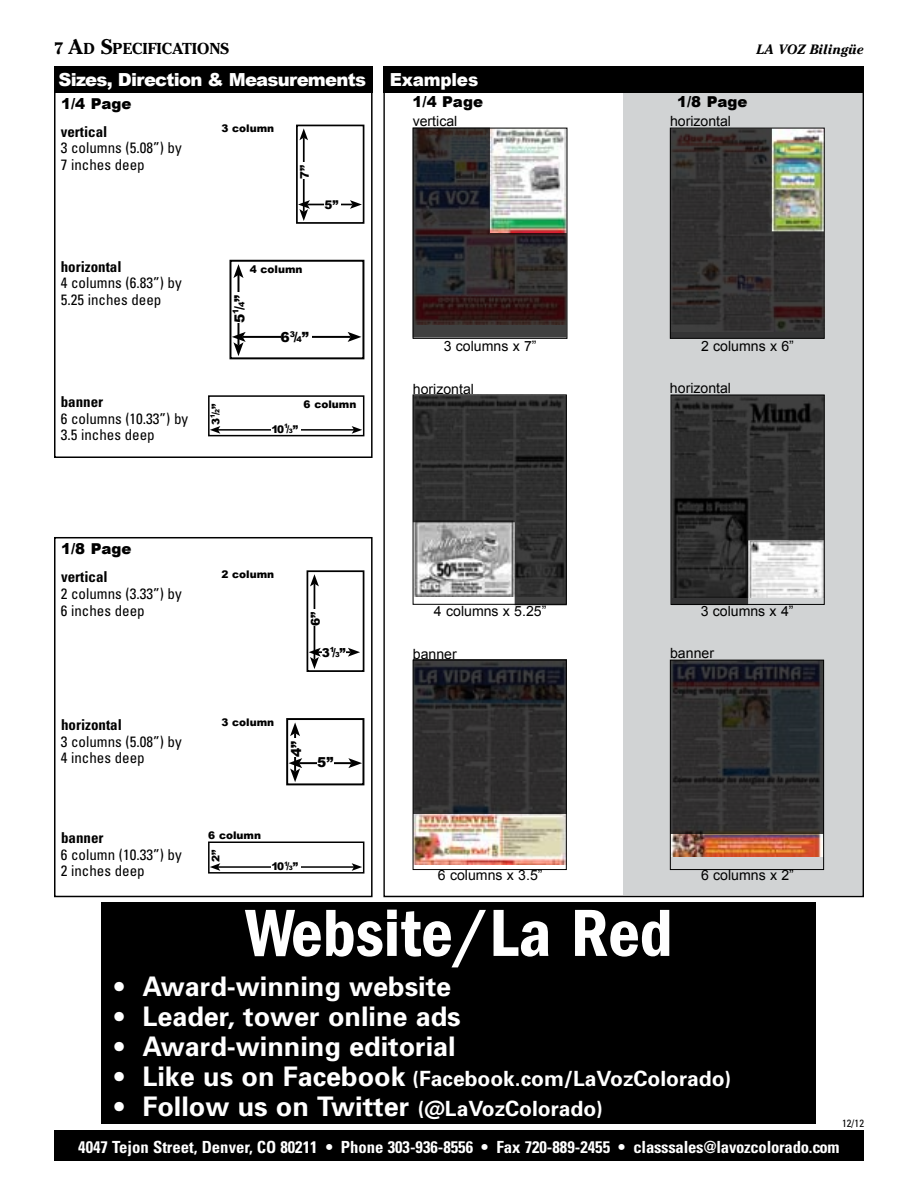
<style>
.page{position:relative;width:918px;height:1188px;background:#fff}
.page>*{position:absolute;margin:0;border:0;box-sizing:border-box;transform-origin:0 0}
.t1{font:600 condensed 69px "Franklin Gothic";color:#fff}
.t2{font:700 27px "Univers";color:#fff}
.t3{font:700 21px "Univers";color:#fff}
.t4{font:900 18px "Arial";letter-spacing:-.04em;color:#fff}
.t5{font:900 18px "Arial";letter-spacing:-.01em;color:#fff;scale:.93 1}
.t6{font:700 condensed 16.65px "Univers";color:#fff}
.t7{font:700 15.75px "Cheltenham";color:#000}
.t8{font:condensed 15px/16.5px "Univers";color:#000}
.t9{font:700 condensed 15px "Univers";color:#000}
.t10{font:900 15px "Arial";color:#000}
.t11{font:14.1px "Arial";color:#000}
.t12{font:900 13.8px "Arial";color:#000}
.t13{font:900 13.65px "Arial";color:#000}
.t14{font:italic 700 13.5px "Cheltenham";color:#000}
.t15{font:900 12.15px "Arial";color:#000}
.t16{font:900 11.85px "Arial";color:#000}
.t17{font:900 10.5px "Arial";color:#000}
.t18{font:condensed 10.5px "Univers";color:#000}
.s1{font-size:16.5px}
.s2{font-size:21px}
.s3{font-size:7.95px}
.s4{font-size:6px}
.s5{font-size:6.9px}
.s6{font-family:"Cheltenham";font-weight:400;font-stretch:condensed}
.s7{font-family:"Cheltenham";font-weight:400;font-stretch:condensed;font-size:27px}
.s8{font-size:27px}
</style>
<div class="page">
<div style="left:624px;top:66px;width:240px;height:829px;background:#d1d3d4"></div>
<div style="left:383px;top:66px;width:481px;height:27px;background:#000"></div>
<div style="left:54px;top:537px;width:319px;height:360px;border:2px solid #000"></div>
<div style="left:307px;top:570px;width:57px;height:102px;border:2px solid #000"></div>
<hr style="left:318px;top:651px;width:33px;height:2px;background:#000">
<svg style="left:348px;top:648px;width:12px;height:9px"></svg>
<div style="left:322px;top:648px;width:24px;height:10px;background:#fff"></div>
<hr style="left:314px;top:584px;width:1px;height:76px;background:#000">
<svg style="left:310px;top:574px;width:9px;height:12px"></svg>
<svg style="left:309px;top:648px;width:12px;height:21px"></svg>
<div style="left:311px;top:609px;width:10px;height:17px;background:#fff"></div>
<div style="left:286px;top:718px;width:78px;height:67px;border:2px solid #000"></div>
<hr style="left:299px;top:762px;width:52px;height:2px;background:#000">
<svg style="left:348px;top:758px;width:14px;height:10px"></svg>
<div style="left:317px;top:757px;width:17px;height:11px;background:#fff"></div>
<hr style="left:294px;top:733px;width:2px;height:39px;background:#000">
<svg style="left:290px;top:722px;width:10px;height:14px"></svg>
<svg style="left:288px;top:758px;width:14px;height:24px"></svg>
<div style="left:291px;top:738px;width:11px;height:19px;background:#fff"></div>
<div style="left:208px;top:842px;width:156px;height:32px;border:2px solid #000"></div>
<hr style="left:218px;top:866px;width:136px;height:2px;background:#000">
<svg style="left:210px;top:863px;width:10px;height:8px"></svg>
<svg style="left:352px;top:863px;width:10px;height:8px"></svg>
<div style="left:272px;top:863px;width:29px;height:8px;background:#fff"></div>
<div style="left:54px;top:67px;width:319px;height:391px;border:2px solid #000"></div>
<div style="left:229px;top:260px;width:135px;height:99px;border:2px solid #000"></div>
<hr style="left:243px;top:336px;width:108px;height:2px;background:#000">
<svg style="left:348px;top:332px;width:13px;height:10px"></svg>
<div style="left:281px;top:333px;width:31px;height:11px;background:#fff"></div>
<hr style="left:238px;top:275px;width:1px;height:70px;background:#000">
<svg style="left:233px;top:264px;width:11px;height:14px"></svg>
<svg style="left:232px;top:332px;width:14px;height:24px"></svg>
<div style="left:235px;top:292px;width:11px;height:31px;background:#fff"></div>
<div style="left:208px;top:395px;width:156px;height:41px;border:2px solid #000"></div>
<hr style="left:218px;top:429px;width:136px;height:2px;background:#000">
<svg style="left:210px;top:426px;width:10px;height:8px"></svg>
<svg style="left:352px;top:426px;width:10px;height:8px"></svg>
<div style="left:272px;top:425px;width:29px;height:9px;background:#fff"></div>
<div style="left:296px;top:125px;width:68px;height:99px;border:2px solid #000"></div>
<hr style="left:307px;top:204px;width:46px;height:1px;background:#000">
<svg style="left:350px;top:200px;width:12px;height:9px"></svg>
<div style="left:325px;top:201px;width:16px;height:9px;background:#fff"></div>
<hr style="left:303px;top:138px;width:2px;height:74px;background:#000">
<svg style="left:299px;top:128px;width:9px;height:12px"></svg>
<svg style="left:298px;top:200px;width:12px;height:21px"></svg>
<div style="left:300px;top:162px;width:10px;height:17px;background:#fff"></div>
<div style="left:54px;top:66px;width:319px;height:27px;background:#000"></div>
<svg style="left:413px;top:128px;width:154px;height:210px;background:#545150"></svg>
<img style="left:670px;top:128px;width:154px;height:210px">
<svg style="left:413px;top:395px;width:154px;height:210px;background:#505050"></svg>
<svg style="left:671px;top:395px;width:153px;height:210px;background:#474747"></svg>
<img style="left:415px;top:814px;width:150px;height:51px">
<svg style="left:413px;top:660px;width:154px;height:154px;background:#2b2a2c"></svg>
<img style="left:672px;top:834px;width:150px;height:23px">
<svg style="left:670px;top:661px;width:154px;height:173px;background:#2c2c2d"></svg>
<div style="left:102px;top:902px;width:714px;height:222px;background:#000"></div>
<div style="left:54px;top:1130px;width:810px;height:31px;background:#000"></div>
<p class="t7" style="left:54px;top:39px;width:177px"><span class="s1">7</span> <span class="s2">A</span>D <span class="s2">S</span>PECIFICATIONS</p>
<p class="t4" style="left:58px;top:70px;width:309px">Sizes, Direction &amp; Measurements</p>
<p class="t10" style="left:61px;top:95px;width:72px">1/4 Page</p>
<p class="t9" style="left:61px;top:122px;width:48px">vertical</p>
<p class="t8" style="left:61px;top:140px;width:122px">3 columns (5.08”) by<br>7 inches deep</p>
<p class="t9" style="left:61px;top:257px;width:62px">horizontal</p>
<p class="t8" style="left:61px;top:274px;width:122px">4 columns (6.83”) by<br>5.25 inches deep</p>
<p class="t9" style="left:61px;top:393px;width:44px">banner</p>
<p class="t8" style="left:61px;top:410px;width:129px">6 columns (10.33”) by<br>3.5 inches deep</p>
<p class="t17" style="left:221px;top:123px;width:54px">3 column</p>
<p class="t16" style="left:298px;top:179px;width:15px;rotate:-90deg">7”</p>
<p class="t16" style="left:325px;top:198px;width:15px">5”</p>
<p class="t17" style="left:250px;top:264px;width:54px">4 column</p>
<p class="t12" style="left:232px;top:323px;width:30px;rotate:-90deg">5<sup>1</sup>/<span class="s3">4</span>”</p>
<p class="t12" style="left:281px;top:330px;width:30px">6<sup>3</sup>/<span class="s3">4</span>”</p>
<p class="t17" style="left:210px;top:425px;width:23px;rotate:-90deg">3 <sup>1</sup>/<span class="s4">2</span> ”</p>
<p class="t17" style="left:304px;top:398px;width:54px">6 column</p>
<p class="t17" style="left:272px;top:423px;width:28px">10<sup>1</sup>/<span class="s4">3</span>”</p>
<p class="t5" style="left:390px;top:70px;width:97px">Examples</p>
<p class="t10" style="left:413px;top:93px;width:72px">1/4 Page</p>
<p class="t10" style="left:677px;top:93px;width:72px">1/8 Page</p>
<p class="t11" style="left:413px;top:112px;width:46px">vertical</p>
<p class="t11" style="left:670px;top:112px;width:63px">horizontal</p>
<p class="t14" style="left:757px;top:41px;width:109px">LA VOZ BILINGÜE</p>
<p class="t11" style="left:444px;top:336px;width:94px">3 columns x 7”</p>
<p class="t11" style="left:413px;top:379px;width:63px">horizontal</p>
<p class="t11" style="left:701px;top:336px;width:94px">2 columns x 6”</p>
<p class="t11" style="left:670px;top:379px;width:63px">horizontal</p>
<p class="t10" style="left:61px;top:541px;width:72px">1/8 Page</p>
<p class="t9" style="left:61px;top:568px;width:48px">vertical</p>
<p class="t8" style="left:61px;top:585px;width:122px">2 columns (3.33”) by<br>6 inches deep</p>
<p class="t9" style="left:61px;top:715px;width:62px">horizontal</p>
<p class="t8" style="left:61px;top:733px;width:122px">3 columns (5.08”) by<br>4 inches deep</p>
<p class="t9" style="left:61px;top:829px;width:44px">banner</p>
<p class="t8" style="left:61px;top:846px;width:122px">6 column (10.33”) by<br>2 inches deep</p>
<p class="t17" style="left:221px;top:568px;width:54px">2 column</p>
<p class="t15" style="left:309px;top:626px;width:16px;rotate:-90deg">6”</p>
<p class="t15" style="left:322px;top:646px;width:25px">3<sup>1</sup>/<span class="s5">3</span>”</p>
<p class="t17" style="left:221px;top:716px;width:54px">3 column</p>
<p class="t13" style="left:289px;top:757px;width:17px;rotate:-90deg">4”</p>
<p class="t13" style="left:317px;top:754px;width:17px">5”</p>
<p class="t17" style="left:208px;top:829px;width:54px">6 column</p>
<p class="t17" style="left:210px;top:862px;width:14px;rotate:-90deg">2”</p>
<p class="t17" style="left:272px;top:861px;width:28px">10<sup>1</sup>/<span class="s4">3</span>”</p>
<p class="t11" style="left:434px;top:602px;width:114px">4 columns x 5.25”</p>
<p class="t11" style="left:701px;top:602px;width:94px">3 columns x 4”</p>
<p class="t11" style="left:413px;top:645px;width:45px">banner</p>
<p class="t11" style="left:438px;top:865px;width:106px">6 columns x 3.5”</p>
<p class="t11" style="left:670px;top:644px;width:45px">banner</p>
<p class="t11" style="left:701px;top:865px;width:94px">6 columns x 2”</p>
<h1 class="t1" style="left:245px;top:894px;width:429px">Website/La Red</h1>
<h2 class="t2" style="left:112px;top:970px;width:340px"><span class="s6">•</span> Award-winning website</h2>
<h2 class="t2" style="left:112px;top:1000px;width:350px"><span class="s6">•</span> Leader, tower online ads</h2>
<h2 class="t2" style="left:112px;top:1030px;width:345px"><span class="s6">•</span> Award-winning editorial</h2>
<h3 class="t3" style="left:112px;top:1066px;width:621px"><span class="s7">•</span> <span class="s8">Like us on Facebook</span> (Facebook.com/LaVozColorado)</h3>
<h2 class="t2" style="left:112px;top:1090px;width:492px"><span class="s6">•</span> Follow us on Twitter <span class="s2">(@LaVozColorado)</span></h2>
<p class="t6" style="left:78px;top:1137px;width:763px">4047 Tejon Street, Denver, CO 80211 • Phone 303-936-8556 • Fax 720-889-2455 • classsales@lavozcolorado.com</p>
<p class="t18" style="left:842px;top:1117px;width:23px">12/12</p>
</div>
